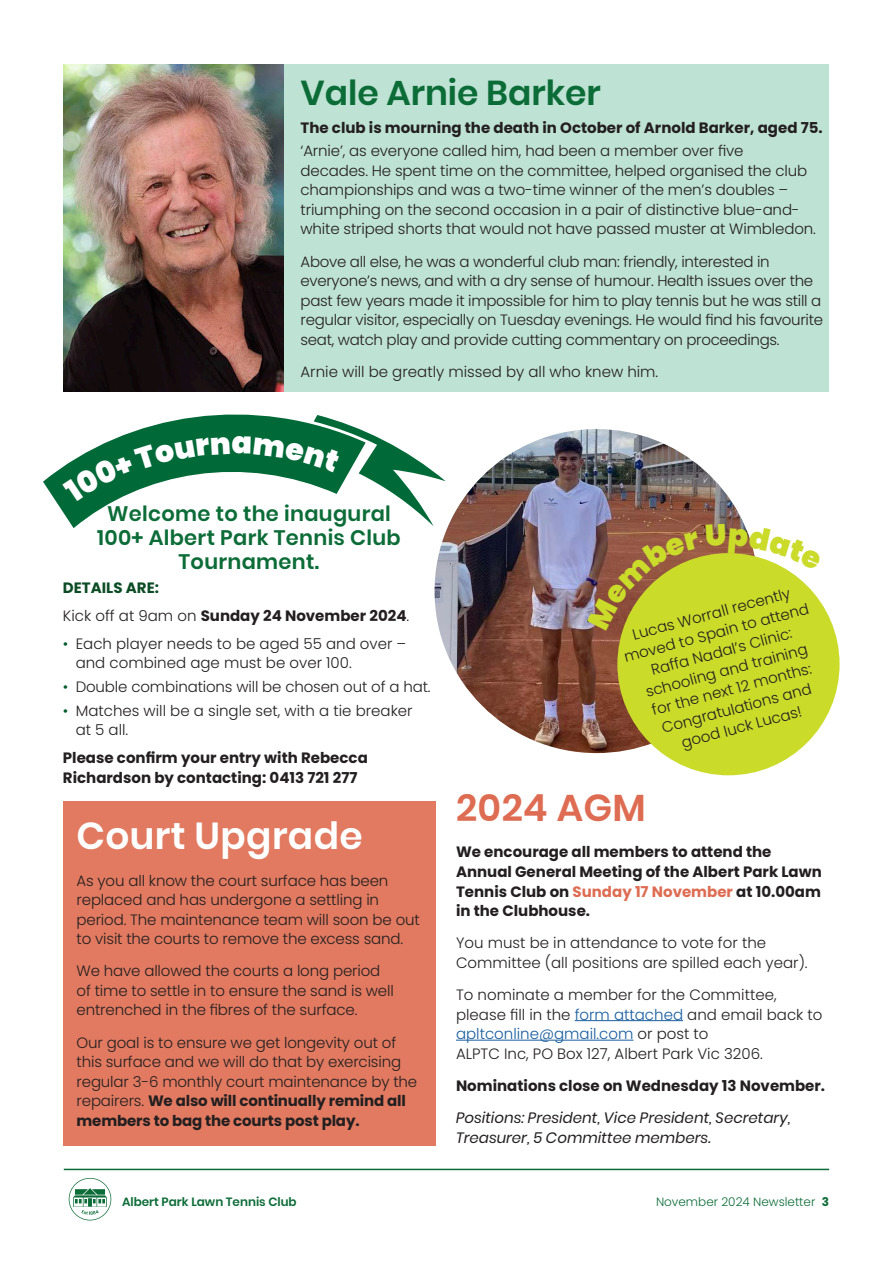
<style>
.page{position:relative;width:893px;height:1263px;background:#fff}
.page>*{position:absolute;margin:0;border:0;box-sizing:border-box;transform-origin:0 0}
.t1{font:600 37.5px "Poppins";letter-spacing:.01em;color:#fff}
.t2{font:600 37.5px "Poppins";letter-spacing:.01em;color:#de6c52}
.t3{font:600 34.5px "Poppins";color:#0c6c38}
.t4{font:600 21px/24px "Poppins";letter-spacing:.015em;color:#0c6c38;text-align:center}
.t5{font:300 15px/19.5px "Poppins";letter-spacing:-.01em;color:#231f20}
.t6{font:700 15px/19.5px "Poppins";color:#231f20}
.t7{font:italic 15px/19.5px "Poppins";color:#231f20}
.t8{font:600 12px "Poppins";color:#0c6c38}
.t9{font:300 12px "Poppins";color:#0c6c38}
.s1{color:#0b4c25}
.s2{font-weight:300}
.s3{color:#005c2e}
.s4{font-weight:700}
.s5{color:#de6c52}
.s6{color:#175d9e}
</style>
<div class="page">
<hr style="left:64px;top:1169px;width:765px;height:1px;background:#0c6c38">
<svg style="left:69px;top:1178px;width:42px;height:42px"></svg>
<div style="left:64px;top:64px;width:765px;height:328px;background:#bee2d3"></div>
<img style="left:435px;top:429px;width:309px;height:324px">
<div style="left:617px;top:553px;width:223px;height:222px;background:#cadb2a;border-radius:50%"></div>
<img style="left:64px;top:64px;width:220px;height:328px">
<hr style="left:575px;top:1020px;width:108px;height:1px;background:#175d9e">
<hr style="left:456px;top:1040px;width:177px;height:1px;background:#175d9e">
<div style="left:64px;top:801px;width:372px;height:345px;background:#e17a60"></div>
<svg style="left:43px;top:414px;width:403px;height:114px"></svg>
<svg style="left:587px;top:531px;width:113px;height:99px"></svg>
<svg style="left:706px;top:524px;width:81px;height:46px"></svg>
<h2 class="t3" style="left:301px;top:72px;width:302px">Vale Arnie Barker</h2>
<p class="t6" style="left:301px;top:118px;width:524px">The club is mourning the death in October of Arnold Barker, aged 75.</p>
<p class="t5" style="left:301px;top:141px;width:517px">‘Arnie’, as everyone called him, had been a member over five<br>decades. He spent time on the committee, helped organised the club championships and was a two-time winner of the men’s doubles – triumphing on the second occasion in a pair of distinctive blue-and&shy;white striped shorts that would not have passed muster at Wimbledon.</p>
<p class="t5" style="left:301px;top:252px;width:524px">Above all else, he was a wonderful club man: friendly, interested in everyone’s news, and with a dry sense of humour. Health issues over the past few years made it impossible for him to play tennis but he was still a regular visitor, especially on Tuesday evenings. He would find his favourite seat, watch play and provide cutting commentary on proceedings.</p>
<p class="t5" style="left:301px;top:362px;width:359px">Arnie will be greatly missed by all who knew him.</p>
<h3 class="t4" style="left:97px;top:502px;width:305px">Welcome to the inaugural<br>100+ Albert Park Tennis Club<br>Tournament.</h3>
<p class="t6" style="left:63px;top:573px;width:348px;line-height:28px"><span class="s1">DETAILS ARE:<br></span><span class="s2">Kick off at 9am on</span> Sunday 24 November 2024<span class="s2">.</span></p>
<p class="t5" style="left:76px;top:634px;width:332px;text-indent:-13px"><span class="s3">•</span> Each player needs to be aged 55 and over – and combined age must be over 100.</p>
<p class="t5" style="left:63px;top:677px;width:369px"><span class="s3">•</span> Double combinations will be chosen out of a hat.</p>
<p class="t5" style="left:76px;top:701px;width:338px;text-indent:-13px"><span class="s3">•</span> Matches will be a single set, with a tie breaker at 5 all.</p>
<p class="t6" style="left:63px;top:748px;width:306px">Please confirm your entry with Rebecca<br>Richardson by contacting: 0413 721 277</p>
<h1 class="t1" style="left:77px;top:814px;width:288px">Court Upgrade</h1>
<p class="t5" style="left:77px;top:871px;width:345px">As you all know the court surface has been replaced and has undergone a settling in period. The maintenance team will soon be out to visit the courts to remove the excess sand.</p>
<p class="t5" style="left:77px;top:961px;width:319px">We have allowed the courts a long period of time to settle in to ensure the sand is well entrenched in the fibres of the surface.</p>
<p class="t5" style="left:77px;top:1033px;width:342px">Our goal is to ensure we get longevity out of this surface and we will do that by exercising regular 3-6 monthly court maintenance by the repairers. <span class="s4">We also will continually remind all members to bag the courts post play.</span></p>
<p class="t5" style="left:617px;top:629px;width:192px;text-align:center;rotate:-15deg">Lucas Worrall recently moved to Spain to attend<br>Raffa Nadal’s Clinic: schooling and training for the next 12 months:<br>Congratulations and good luck Lucas!</p>
<h1 class="t2" style="left:456px;top:786px;width:191px">2024 AGM</h1>
<p class="t6" style="left:456px;top:842px;width:367px">We encourage all members to attend the Annual General Meeting of the Albert Park Lawn Tennis Club on <span class="s5">Sunday 17 November</span> at 10.00am in the Clubhouse.</p>
<p class="t5" style="left:456px;top:933px;width:353px">You must be in attendance to vote for the<br>Committee (all positions are spilled each year).</p>
<p class="t5" style="left:456px;top:985px;width:368px">To nominate a member for the Committee, please fill in the <span class="s6">form attached</span> and email back to <span class="s6">apltconline@gmail.com</span> or post to<br>ALPTC Inc, PO Box 127, Albert Park Vic 3206.</p>
<p class="t6" style="left:456px;top:1076px;width:371px">Nominations close on Wednesday 13 November.</p>
<p class="t7" style="left:456px;top:1108px;width:336px">Positions: President, Vice President, Secretary,<br>Treasurer, 5 Committee members.</p>
<p class="t8" style="left:122px;top:1194px;width:176px">Albert Park Lawn Tennis Club</p>
<p class="t9" style="left:656px;top:1194px;width:175px">November 2024 Newsletter <span class="s4">3</span></p>
</div>
